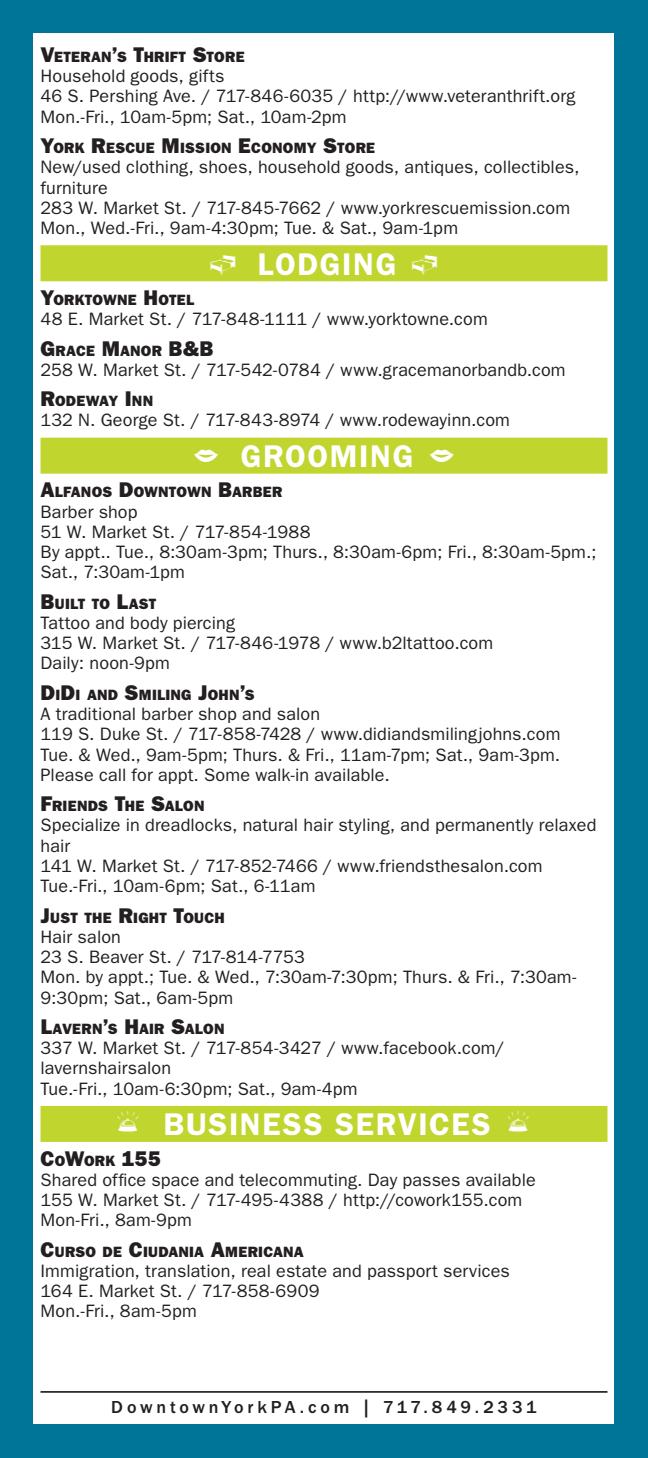
<style>
.page{position:relative;width:648px;height:1458px;background:#007597}
.page>*{position:absolute;margin:0;border:0;box-sizing:border-box;transform-origin:0 0}
.t1{font:600 31.5px "ITC Franklin Gothic Std";letter-spacing:.05em;color:#fff}
.t2{font:21.38px "ITC Franklin Gothic Std Hvy";color:#231f20}
.t3{font:18px/20.2px "ITC Franklin Gothic Std";letter-spacing:.01em;color:#231f20}
.t4{font:500 18px "ITC Franklin Gothic Std";letter-spacing:.205em;color:#231f20}
.t5{font:15.08px "ITC Franklin Gothic Std Hvy";letter-spacing:.02em;color:#231f20}
.s1{font-size:21.38px}
.s2{font-size:15.08px}
</style>
<div class="page">
<div style="left:34px;top:34px;width:580px;height:1390px;background:#fff"></div>
<hr style="left:40px;top:1391px;width:568px;height:2px;background:#231f20">
<div style="left:40px;top:245px;width:568px;height:36px;background:#c1d52f"></div>
<div style="left:40px;top:438px;width:568px;height:36px;background:#c1d52f"></div>
<div style="left:40px;top:1106px;width:568px;height:36px;background:#c1d52f"></div>
<p class="t5" style="left:40px;top:48px;width:206px"><span class="s1">V</span>ETERAN<span class="s1">’</span>S <span class="s1">T</span>HRIFT <span class="s1">S</span>TORE</p>
<p class="t3" style="left:40px;top:66px;width:537px">Household goods, gifts<br>46 S. Pershing Ave. / 717-846-6035 / http://www.veteranthrift.org<br>Mon.-Fri., 10am-5pm; Sat., 10am-2pm</p>
<p class="t5" style="left:40px;top:139px;width:336px"><span class="s1">Y</span>ORK <span class="s1">R</span>ESCUE <span class="s1">M</span>ISSION <span class="s1">E</span>CONOMY <span class="s1">S</span>TORE</p>
<p class="t3" style="left:40px;top:157px;width:541px">New/used clothing, shoes, household goods, antiques, collectibles, furniture<br>283 W. Market St. / 717-845-7662 / www.yorkrescuemission.com Mon., Wed.-Fri., 9am-4:30pm; Tue. &amp; Sat., 9am-1pm</p>
<h1 class="t1" style="left:258px;top:245px;width:140px">LODGING</h1>
<p class="t5" style="left:40px;top:291px;width:155px"><span class="s1">Y</span>ORKTOWNE <span class="s1">H</span>OTEL</p>
<p class="t3" style="left:40px;top:309px;width:449px">48 E. Market St. / 717-848-1111 / www.yorktowne.com</p>
<p class="t5" style="left:40px;top:342px;width:173px"><span class="s1">G</span>RACE <span class="s1">M</span>ANOR <span class="s1">B&amp;B</span></p>
<p class="t3" style="left:40px;top:360px;width:527px">258 W. Market St. / 717-542-0784 / www.gracemanorbandb.com</p>
<p class="t5" style="left:40px;top:392px;width:114px"><span class="s1">R</span>ODEWAY <span class="s1">I</span>NN</p>
<p class="t3" style="left:40px;top:410px;width:471px">132 N. George St. / 717-843-8974 / www.rodewayinn.com</p>
<h1 class="t1" style="left:241px;top:437px;width:174px">GROOMING</h1>
<p class="t5" style="left:40px;top:483px;width:243px"><span class="s1">A</span>LFANOS <span class="s1">D</span>OWNTOWN <span class="s1">B</span>ARBER</p>
<p class="t3" style="left:40px;top:501px;width:557px">Barber shop<br>51 W. Market St. / 717-854-1988<br>By appt.. Tue., 8:30am-3pm; Thurs., 8:30am-6pm; Fri., 8:30am-5pm.;<br>Sat., 7:30am-1pm</p>
<p class="t5" style="left:40px;top:595px;width:117px"><span class="s1">B</span>UILT TO <span class="s1">L</span>AST</p>
<p class="t3" style="left:40px;top:613px;width:454px">Tattoo and body piercing<br>315 W. Market St. / 717-846-1978 / www.b2ltattoo.com<br>Daily: noon-9pm</p>
<p class="t5" style="left:40px;top:686px;width:216px"><span class="s1">D</span>I<span class="s1">D</span>I AND <span class="s1">S</span>MILING <span class="s1">J</span>OHN<span class="s1">’</span>S</p>
<p class="t3" style="left:40px;top:704px;width:522px">A traditional barber shop and salon<br>119 S. Duke St. / 717-858-7428 / www.didiandsmilingjohns.com Tue. &amp; Wed., 9am-5pm; Thurs. &amp; Fri., 11am-7pm; Sat., 9am-3pm.<br>Please call for appt. Some walk-in available.</p>
<p class="t5" style="left:40px;top:797px;width:165px"><span class="s1">F</span>RIENDS <span class="s1">T</span>HE <span class="s1">S</span>ALON</p>
<p class="t3" style="left:40px;top:815px;width:557px">Specialize in dreadlocks, natural hair styling, and permanently relaxed hair<br>141 W. Market St. / 717-852-7466 / www.friendsthesalon.com Tue.-Fri., 10am-6pm; Sat., 6-11am</p>
<p class="t5" style="left:40px;top:909px;width:186px"><span class="s1">J</span>UST THE <span class="s1">R</span>IGHT <span class="s1">T</span>OUCH</p>
<p class="t3" style="left:40px;top:927px;width:537px">Hair salon<br>23 S. Beaver St. / 717-814-7753<br>Mon. by appt.; Tue. &amp; Wed., 7:30am-7:30pm; Thurs. &amp; Fri., 7:30am-<br>9:30pm; Sat., 6am-5pm</p>
<p class="t5" style="left:40px;top:1020px;width:186px"><span class="s1">L</span>AVERN<span class="s1">’</span>S <span class="s1">H</span>AIR <span class="s1">S</span>ALON</p>
<p class="t3" style="left:40px;top:1038px;width:466px">337 W. Market St. / 717-854-3427 / www.facebook.com/ lavernshairsalon<br>Tue.-Fri., 10am-6:30pm; Sat., 9am-4pm</p>
<h1 class="t1" style="left:163px;top:1106px;width:329px">BUSINESS SERVICES</h1>
<p class="t2" style="left:40px;top:1146px;width:122px">C<span class="s2">O</span>W<span class="s2">ORK</span> 155</p>
<p class="t3" style="left:40px;top:1170px;width:497px">Shared office space and telecommuting. Day passes available<br>155 W. Market St. / 717-495-4388 / http://cowork155.com<br>Mon-Fri., 8am-9pm</p>
<p class="t5" style="left:40px;top:1243px;width:264px"><span class="s1">C</span>URSO DE <span class="s1">C</span>IUDANIA <span class="s1">A</span>MERICANA</p>
<p class="t3" style="left:40px;top:1261px;width:471px">Immigration, translation, real estate and passport services<br>164 E. Market St. / 717-858-6909<br>Mon.-Fri., 8am-5pm</p>
<p class="t4" style="left:111px;top:1397px;width:427px">DowntownYorkPA.com | 717.849.2331</p>
</div>
